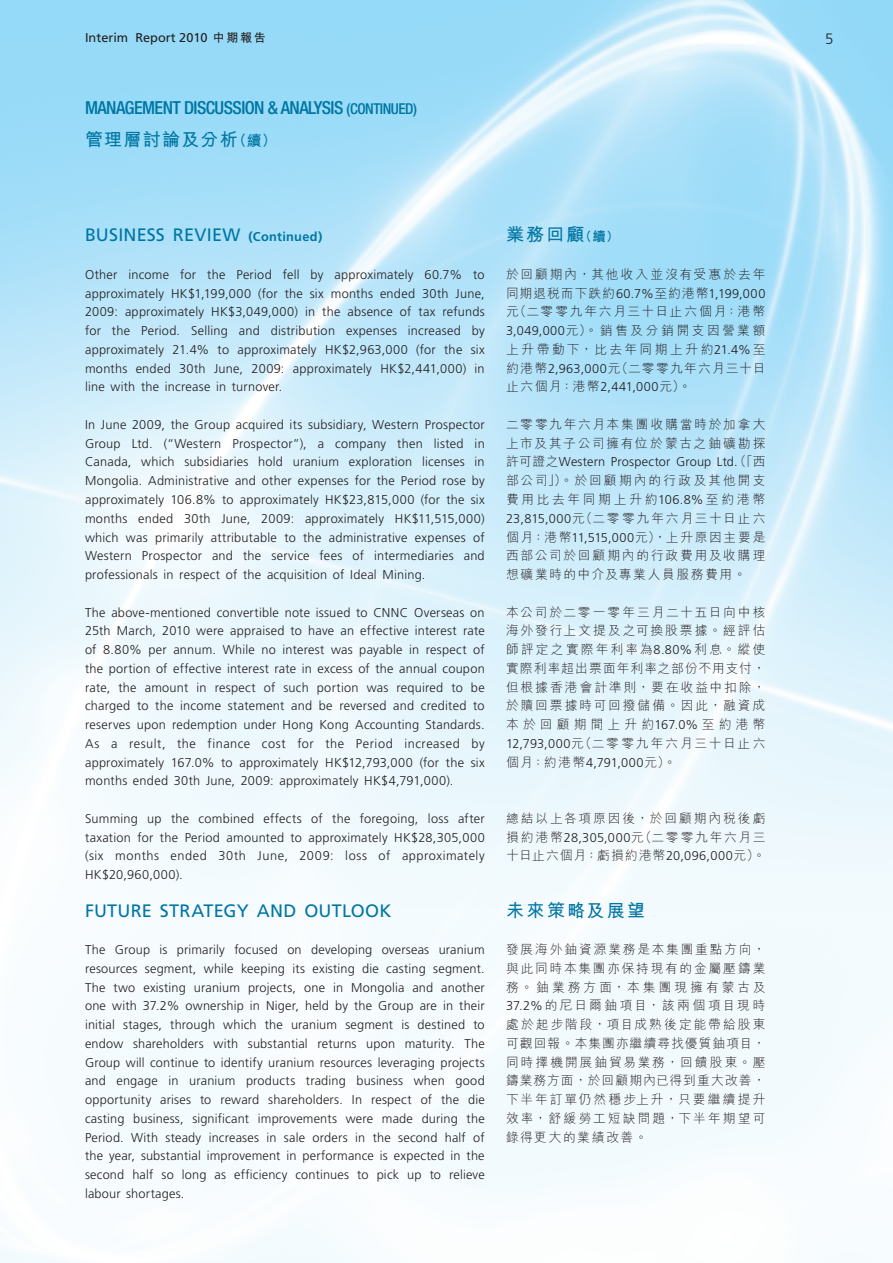
<style>
.page{position:relative;width:893px;height:1263px;background:#fff}
.page>*{position:absolute;margin:0;border:0;box-sizing:border-box;transform-origin:0 0}
.t1{font:18px "Frutiger LT Std";letter-spacing:.01em;color:#0076a3}
.t2{font:500 condensed 18px "Helvetica Neue LT Std";letter-spacing:-.03em;color:#0076a3}
.t3{font:18px "M Hei HK Bold E Ten B5 H";letter-spacing:.07em;color:#0076a3}
.t4{font:18px "M Hei HK Bold E Ten B5 H";letter-spacing:.095em;color:#0076a3}
.t5{font:18px "M Hei HK Bold E Ten B5 H";letter-spacing:.13em;color:#0076a3}
.t6{font:300 15px "Frutiger LT Std";color:#231f20}
.t7{font:300 12.75px/18.8px "Frutiger LT Std";letter-spacing:.02em;color:#231f20;text-align:justify}
.t8{font:12.75px/18.8px "M Hei HK Light E Ten B5 H";letter-spacing:.145em;color:#231f20;text-align:justify}
.t9{font:12.75px "Frutiger LT Std";color:#231f20}
.s1{font-family:"M Hei HK Bold E Ten B5 H";font-size:12px}
.s2{font-size:15px}
.s3{font-weight:700;font-size:12.75px}
.s4{font-family:"C Hei 2 HK Xbold E Ten B5 H";font-size:12.75px}
.s5{font-family:"M Hei HK Light E Ten B5 H";font-weight:400}
.s6{font-family:"Frutiger LT Std";font-weight:300}
</style>
<div class="page">
<p class="t9" style="left:85px;top:33px;width:182px">Interim Report 2010 <span class="s1">中期報告</span></p>
<p class="t6" style="left:825px;top:33px;width:10px">5</p>
<h1 class="t2" style="left:85px;top:97px;width:334px">MANAGEMENT DISCUSSION &amp; ANALYSIS <span class="s2">(CONTINUED)</span></h1>
<h1 class="t3" style="left:85px;top:132px;width:193px">管理層討論及分析<span class="s2">（續）</span></h1>
<h1 class="t1" style="left:85px;top:228px;width:239px">BUSINESS REVIEW <span class="s3">(Continued)</span></h1>
<p class="t7" style="left:85px;top:266px;width:401px">Other income for the Period fell by approximately 60.7% to approximately HK$1,199,000 (for the six months ended 30th June, 2009: approximately HK$3,049,000) in the absence of tax refunds for the Period. Selling and distribution expenses increased by approximately 21.4% to approximately HK$2,963,000 (for the six months ended 30th June, 2009: approximately HK$2,441,000) in line with the increase in turnover.</p>
<p class="t7" style="left:85px;top:416px;width:401px">In June 2009, the Group acquired its subsidiary, Western Prospector Group Ltd. (“Western Prospector”), a company then listed in Canada, which subsidiaries hold uranium exploration licenses in Mongolia. Administrative and other expenses for the Period rose by approximately 106.8% to approximately HK$23,815,000 (for the six months ended 30th June, 2009: approximately HK$11,515,000) which was primarily attributable to the administrative expenses of Western Prospector and the service fees of intermediaries and professionals in respect of the acquisition of Ideal Mining.</p>
<p class="t7" style="left:85px;top:604px;width:401px">The above-mentioned convertible note issued to CNNC Overseas on 25th March, 2010 were appraised to have an effective interest rate of 8.80% per annum. While no interest was payable in respect of the portion of effective interest rate in excess of the annual coupon rate, the amount in respect of such portion was required to be charged to the income statement and be reversed and credited to reserves upon redemption under Hong Kong Accounting Standards.<br>As a result, the finance cost for the Period increased by approximately 167.0% to approximately HK$12,793,000 (for the six months ended 30th June, 2009: approximately HK$4,791,000).</p>
<p class="t7" style="left:85px;top:810px;width:401px">Summing up the combined effects of the foregoing, loss after taxation for the Period amounted to approximately HK$28,305,000 (six months ended 30th June, 2009: loss of approximately HK$20,960,000).</p>
<h1 class="t1" style="left:85px;top:903px;width:308px">FUTURE STRATEGY AND OUTLOOK</h1>
<p class="t7" style="left:85px;top:941px;width:401px">The Group is primarily focused on developing overseas uranium resources segment, while keeping its existing die casting segment.<br>The two existing uranium projects, one in Mongolia and another one with 37.2% ownership in Niger, held by the Group are in their initial stages, through which the uranium segment is destined to endow shareholders with substantial returns upon maturity. The Group will continue to identify uranium resources leveraging projects and engage in uranium products trading business when good opportunity arises to reward shareholders. In respect of the die casting business, significant improvements were made during the Period. With steady increases in sale orders in the second half of the year, substantial improvement in performance is expected in the second half so long as efficiency continues to pick up to relieve labour shortages.</p>
<h1 class="t4" style="left:506px;top:228px;width:114px">業務回顧<span class="s4">（續）</span></h1>
<p class="t8" style="left:506px;top:266px;width:261px">於回顧期內，其他收入並沒有受惠於去年</p>
<p class="t7" style="left:506px;top:285px;width:261px"><span class="s5">同期退稅而下跌約</span>60.7%<span class="s5">至約港幣</span>1,199,000</p>
<p class="t8" style="left:506px;top:304px;width:261px">元（二零零九年六月三十日止六個月：港幣<span class="s6">3,049,000</span>元）。銷售及分銷開支因營業額上升帶動下，比去年同期上升約<span class="s6">21.4%</span>至約港幣<span class="s6">2,963,000</span>元（二零零九年六月三十日止六個月：港幣<span class="s6">2,441,000</span>元）。</p>
<p class="t8" style="left:506px;top:416px;width:261px">二零零九年六月本集團收購當時於加拿大上市及其子公司擁有位於蒙古之鈾礦勘探</p>
<p class="t7" style="left:506px;top:454px;width:261px"><span class="s5">許可證之</span>Western Prospector Group Ltd.<span class="s5">（「西</span></p>
<p class="t8" style="left:506px;top:473px;width:261px">部公司」）。於回顧期內的行政及其他開支費用比去年同期上升約<span class="s6">106.8%</span>至約港幣<span class="s6">23,815,000</span>元（二零零九年六月三十日止六個月：港幣<span class="s6">11,515,000</span>元），上升原因主要是西部公司於回顧期內的行政費用及收購理想礦業時的中介及專業人員服務費用。</p>
<p class="t8" style="left:506px;top:604px;width:261px">本公司於二零一零年三月二十五日向中核海外發行上文提及之可換股票據。經評估師評定之實際年利率為<span class="s6">8.80%</span>利息。縱使實際利率超出票面年利率之部份不用支付，但根據香港會計準則，要在收益中扣除，於贖回票據時可回撥儲備。因此，融資成本於回顧期間上升約<span class="s6">167.0%</span>至約港幣<span class="s6">12,793,000</span>元（二零零九年六月三十日止六個月：約港幣<span class="s6">4,791,000</span>元）。</p>
<p class="t8" style="left:506px;top:810px;width:261px">總結以上各項原因後，於回顧期內稅後虧損約港幣<span class="s6">28,305,000</span>元（二零零九年六月三十日止六個月：虧損約港幣<span class="s6">20,096,000</span>元）。</p>
<h1 class="t5" style="left:506px;top:903px;width:141px">未來策略及展望</h1>
<p class="t8" style="left:506px;top:941px;width:261px">發展海外鈾資源業務是本集團重點方向，與此同時本集團亦保持現有的金屬壓鑄業務。鈾業務方面，本集團現擁有蒙古及<span class="s6">37.2%</span>的尼日爾鈾項目，該兩個項目現時處於起步階段，項目成熟後定能帶給股東可觀回報。本集團亦繼續尋找優質鈾項目，同時擇機開展鈾貿易業務，回饋股東。壓鑄業務方面，於回顧期內已得到重大改善，下半年訂單仍然穩步上升，只要繼續提升效率，舒緩勞工短缺問題，下半年期望可錄得更大的業績改善。</p>
</div>
